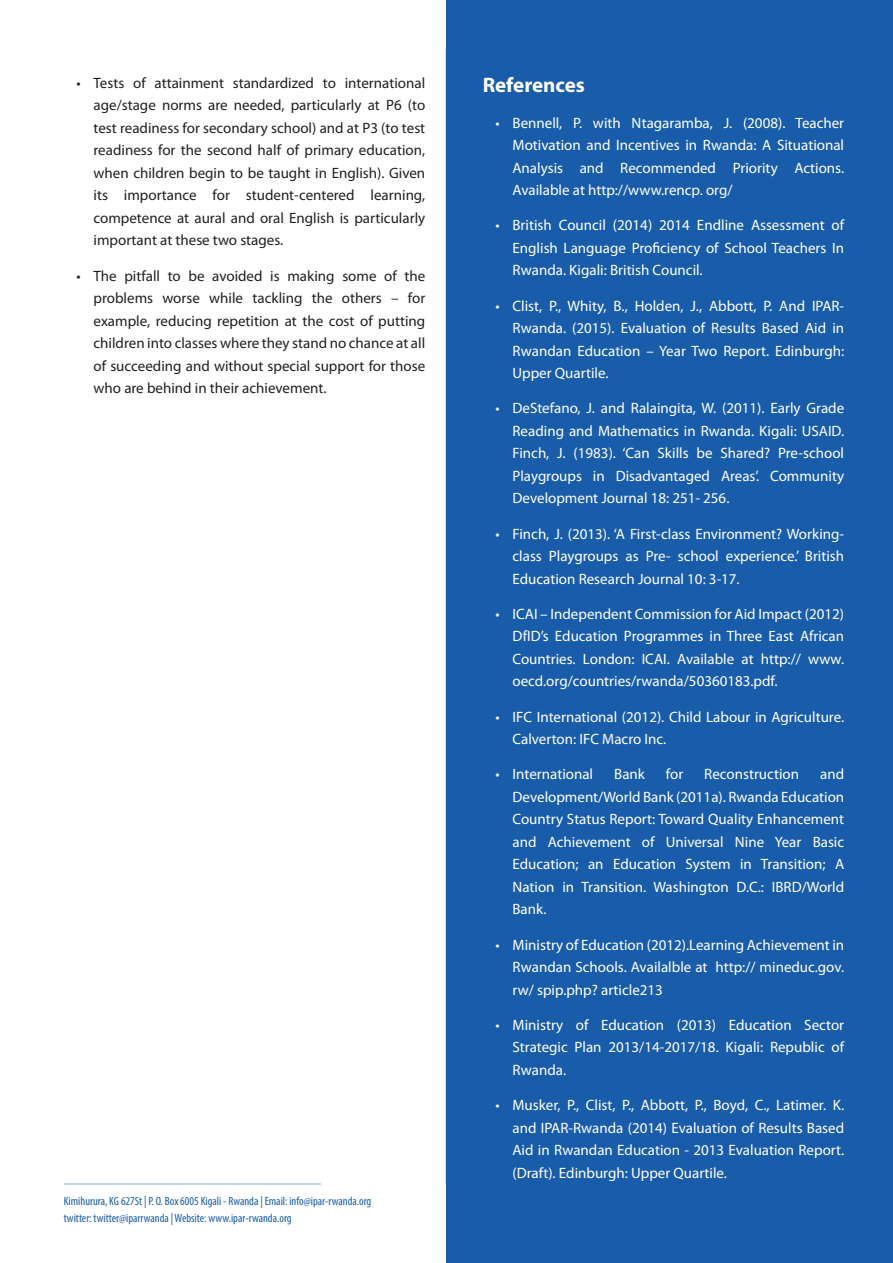
<style>
.page{position:relative;width:893px;height:1263px;background:#fff}
.page>*{position:absolute;margin:0;border:0;box-sizing:border-box;transform-origin:0 0}
.Paragraph_Look_and_F{font:700 21px "Myriad Pro";color:#fff}
.t1{font:15px/22.5px "Myriad Pro";color:#fff;text-align:justify}
.t2{font:15px/22.5px "Myriad Pro";color:#231f20;text-align:justify}
.t3{font:condensed 12px/16.5px "Myriad Pro";color:#195daa}
</style>
<div class="page">
<div style="left:446px;top:0;width:447px;height:1263px;background:#195daa"></div>
<p class="t2" style="left:94px;top:71px;width:333px;text-indent:-17px">• Tests of attainment standardized to international age/stage norms are needed, particularly at P6 (to test readiness for secondary school) and at P3 (to test readiness for the second half of primary education, when children begin to be taught in English). Given its importance for student-centered learning, competence at aural and oral English is particularly important at these two stages.</p>
<p class="t2" style="left:94px;top:264px;width:333px;text-indent:-17px">• The pitfall to be avoided is making some of the problems worse while tackling the others – for example, reducing repetition at the cost of putting children into classes where they stand no chance at all of succeeding and without special support for those who are behind in their achievement.</p>
<p class="t3" style="left:64px;top:1193px;width:309px">Kimihurura, KG 627St | P. O. Box 6005 Kigali - Rwanda | Email: info@ipar-rwanda.org twitter: twitter@iparrwanda | Website: www.ipar-rwanda.org</p>
<p class="Paragraph_Look_and_F" style="left:483px;top:72px;width:104px">References</p>
<p class="t1" style="left:512px;top:111px;width:333px;text-indent:-17px">• Bennell, P. with Ntagaramba, J. (2008). Teacher Motivation and Incentives in Rwanda: A Situational Analysis and Recommended Priority Actions.<br>Available at http://www.rencp. org/</p>
<p class="t1" style="left:512px;top:214px;width:333px;text-indent:-17px">• British Council (2014) 2014 Endline Assessment of English Language Proficiency of School Teachers In Rwanda. Kigali: British Council.</p>
<p class="t1" style="left:512px;top:294px;width:333px;text-indent:-17px">• Clist, P., Whity, B., Holden, J., Abbott, P. And IPAR-Rwanda. (2015). Evaluation of Results Based Aid in Rwandan Education – Year Two Report. Edinburgh:<br>Upper Quartile.</p>
<p class="t1" style="left:512px;top:397px;width:333px;text-indent:-17px">• DeStefano, J. and Ralaingita, W. (2011). Early Grade Reading and Mathematics in Rwanda. Kigali: USAID.<br>Finch, J. (1983). ‘Can Skills be Shared? Pre-school Playgroups in Disadvantaged Areas’. Community Development Journal 18: 251- 256.</p>
<p class="t1" style="left:512px;top:522px;width:333px;text-indent:-17px">• Finch, J. (2013). ‘A First-class Environment? Working&shy;class Playgroups as Pre- school experience.’ British Education Research Journal 10: 3-17.</p>
<p class="t1" style="left:512px;top:602px;width:333px;text-indent:-17px">• ICAI – Independent Commission for Aid Impact (2012)<br>DfID’s Education Programmes in Three East African Countries. London: ICAI. Available at http:// www. oecd.org/countries/rwanda/50360183.pdf.</p>
<p class="t1" style="left:512px;top:705px;width:333px;text-indent:-17px">• IFC International (2012). Child Labour in Agriculture.<br>Calverton: IFC Macro Inc.</p>
<p class="t1" style="left:495px;top:763px;width:99px">• International</p>
<p class="t1" style="left:614px;top:763px;width:32px">Bank</p>
<p class="t1" style="left:666px;top:763px;width:19px">for</p>
<p class="t1" style="left:704px;top:763px;width:96px">Reconstruction</p>
<p class="t1" style="left:512px;top:763px;width:333px;text-indent:308px">and Development/World Bank (2011a). Rwanda Education Country Status Report: Toward Quality Enhancement and Achievement of Universal Nine Year Basic Education; an Education System in Transition; A Nation in Transition. Washington D.C.: IBRD/World Bank.</p>
<p class="t1" style="left:512px;top:933px;width:333px;text-indent:-17px">• Ministry of Education (2012).Learning Achievement in Rwandan Schools. Availalble at http:// mineduc.gov. rw/ spip.php? article213</p>
<p class="t1" style="left:512px;top:1013px;width:333px;text-indent:-17px">• Ministry of Education (2013) Education Sector Strategic Plan 2013/14-2017/18. Kigali: Republic of Rwanda.</p>
<p class="t1" style="left:512px;top:1094px;width:333px;text-indent:-17px">• Musker, P., Clist, P., Abbott, P., Boyd, C., Latimer. K. and IPAR-Rwanda (2014) Evaluation of Results Based Aid in Rwandan Education - 2013 Evaluation Report. (Draft). Edinburgh: Upper Quartile.</p>
</div>
